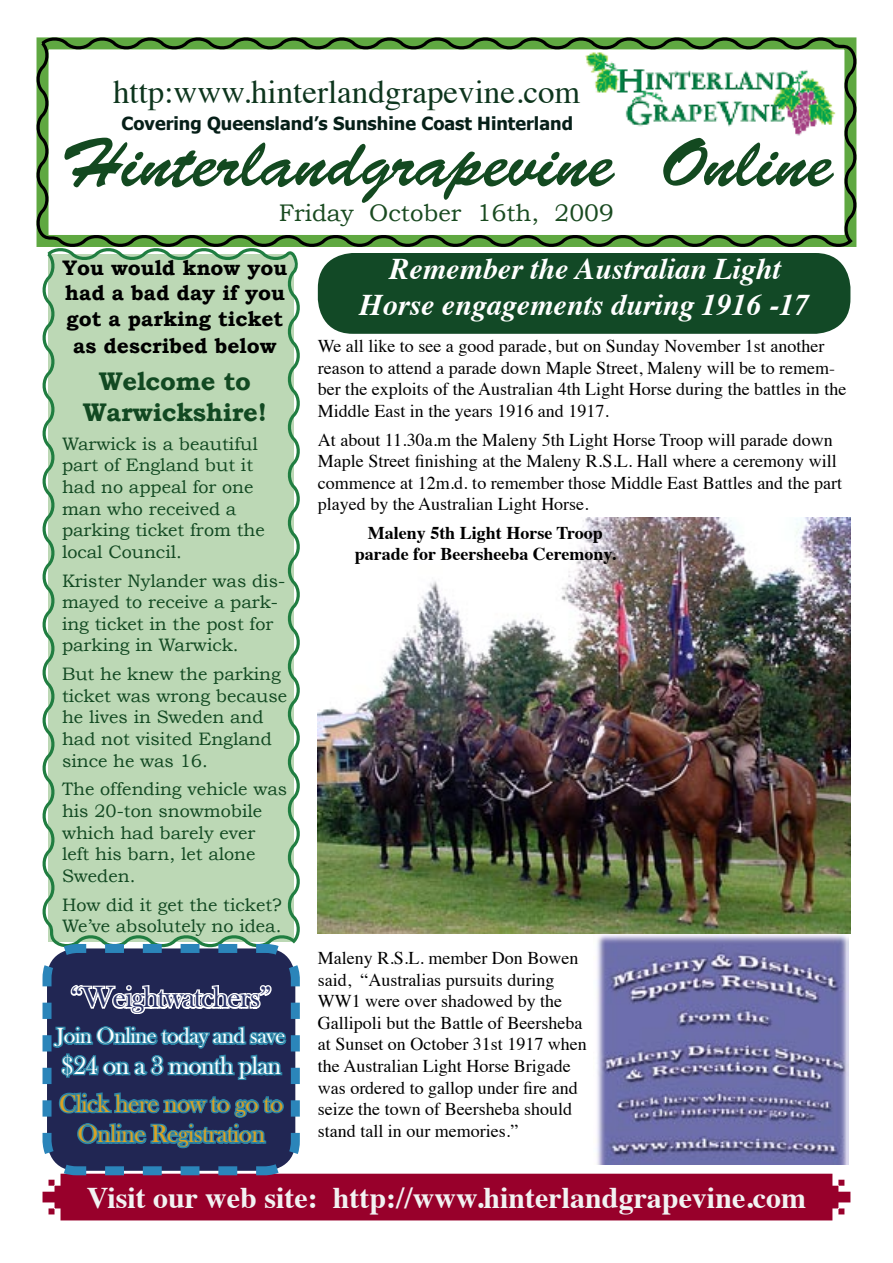
<style>
.page{position:relative;width:893px;height:1263px;background:#fff}
.page>*{position:absolute;margin:0;border:0;box-sizing:border-box;transform-origin:0 0}
.t1{font:69px "Brush Script Std";color:#134920}
.t2{font:33px "Times";color:#0d351d}
.t3{font:italic 700 30px/36px "Times";color:#fff;text-align:center}
.t4{font:700 30px "Times";color:#f2f2f2}
.t5{font:30px "Bask Old Face";letter-spacing:-.03em;color:#283166}
.t6{font:25.5px/30.6px "Bask Old Face";letter-spacing:-.02em;color:#dca222;text-align:center}
.t7{font:700 25.5px/30.6px "Bookman Old Style";letter-spacing:-.01em;color:#124922;text-align:center}
.t8{font:25.5px "Bask Old Face";letter-spacing:-.02em;color:#fff}
.t9{font:24px "Bookman Old Style";color:#194a20}
.t10{font:22.5px "Bask Old Face";letter-spacing:-.02em;color:#fff}
.t11{font:700 21px/25.2px "Bookman Old Style";color:#000;text-align:justify}
.t12{font:18px/21.6px "Times";color:#000}
.t13{font:18px/21.6px "Bookman Old Style";color:#124922}
.t14{font:700 18px/21.6px "Times";color:#000;text-align:center}
.t15{font:700 18px "Tahoma";color:#061f18}
</style>
<div class="page">
<svg style="left:36px;top:37px;width:821px;height:210px"></svg>
<img style="left:585px;top:51px;width:255px;height:85px">
<img style="left:593px;top:933px;width:255px;height:229px">
<svg style="left:38px;top:244px;width:266px;height:695px;background:#bbd7b6"></svg>
<svg style="left:43px;top:1162px;width:807px;height:58px;background:#a7294e"></svg>
<svg style="left:42px;top:939px;width:262px;height:241px;background:#3f5479"></svg>
<div style="left:318px;top:253px;width:532px;height:81px;background:#124926"></div>
<img style="left:318px;top:517px;width:532px;height:416px">
<p class="t2" style="left:113px;top:61px;width:469px">http:www.hinterlandgrapevine.com</p>
<p class="t1" style="left:60px;top:124px;width:774px">Hinterlandgrapevine Online</p>
<p class="t9" style="left:279px;top:199px;width:337px">Friday October 16th, 2009</p>
<p class="t15" style="left:121px;top:111px;width:453px">Covering Queensland’s Sunshine Coast Hinterland</p>
<p class="t11" style="left:62px;top:255px;width:227px">You would know you had a bad day if you got a parking ticket</p>
<p class="t11" style="left:73px;top:332px;width:205px">as described below</p>
<p class="t7" style="left:83px;top:366px;width:186px">Welcome to<br>Warwickshire!</p>
<p class="t13" style="left:62px;top:433px;width:204px">Warwick is a beautiful part of England but it had no appeal for one man who received a parking ticket from the local Council.</p>
<p class="t13" style="left:62px;top:570px;width:225px">Krister Nylander was dis&shy;mayed to receive a park&shy;ing ticket in the post for parking in Warwick.</p>
<p class="t13" style="left:62px;top:663px;width:227px">But he knew the parking ticket was wrong because he lives in Sweden and had not visited England since he was 16.</p>
<p class="t13" style="left:62px;top:778px;width:227px">The offending vehicle was his 20-ton snowmobile which had barely ever left his barn, let alone<br>Sweden.</p>
<p class="t13" style="left:62px;top:894px;width:221px">How did it get the ticket?<br>We’ve absolutely no idea.</p>
<p class="t5" style="left:71px;top:981px;width:202px">“Weightwatchers”</p>
<p class="t10" style="left:57px;top:1023px;width:230px">Join Online today and save</p>
<p class="t8" style="left:61px;top:1051px;width:221px">$24 on a 3 month plan</p>
<p class="t6" style="left:59px;top:1088px;width:226px">Click here now to go to<br>Online Registration</p>
<p class="t3" style="left:359px;top:248px;width:452px">Remember the Australian Light<br>Horse engagements during 1916 -17</p>
<p class="t12" style="left:318px;top:334px;width:530px">We all like to see a good parade, but on Sunday November 1st another reason to attend a parade down Maple Street, Maleny will be to remem&shy;ber the exploits of the Australian 4th Light Horse during the battles in the Middle East in the years 1916 and 1917.</p>
<p class="t12" style="left:318px;top:427px;width:526px">At about 11.30a.m the Maleny 5th Light Horse Troop will parade down Maple Street finishing at the Maleny R.S.L. Hall where a ceremony will commence at 12m.d. to remember those Middle East Battles and the part played by the Australian Light Horse.</p>
<p class="t14" style="left:355px;top:520px;width:263px">Maleny 5th Light Horse Troop parade for Beersheeba Ceremony.</p>
<p class="t12" style="left:318px;top:946px;width:270px">Maleny R.S.L. member Don Bowen said, “Australias pursuits during WW1 were over shadowed by the Gallipoli but the Battle of Beersheba at Sunset on October 31st 1917 when the Australian Light Horse Brigade was ordered to gallop under fire and seize the town of Beersheba should stand tall in our memories.”</p>
<p class="t4" style="left:87px;top:1169px;width:721px">Visit our web site: http://www.hinterlandgrapevine.com</p>
</div>
